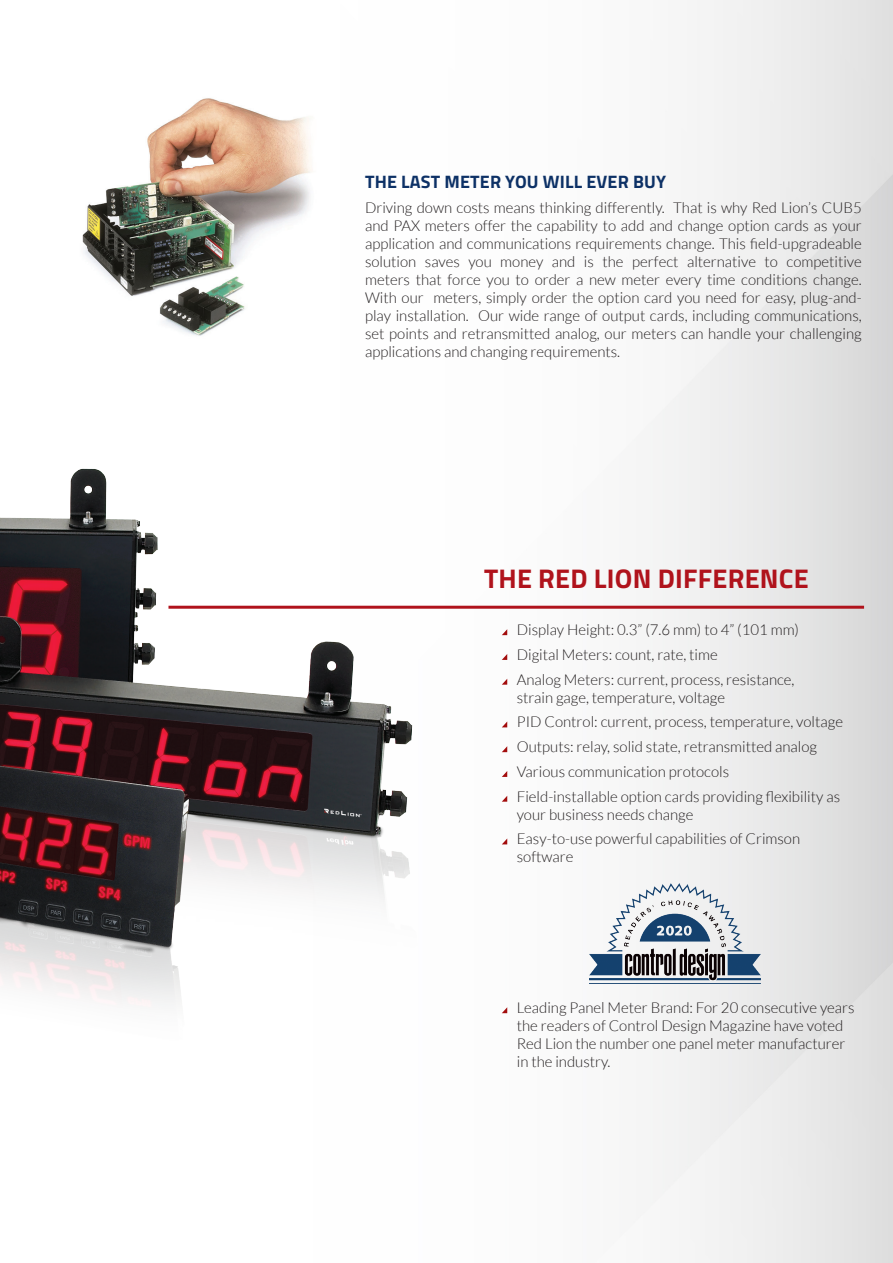
<style>
.page{position:relative;width:893px;height:1263px;background:#fff}
.page>*{position:absolute;margin:0;border:0;box-sizing:border-box;transform-origin:0 0}
.Page_Header{font:700 27px "Titillium Web";letter-spacing:.01em;color:#b0131c}
.Product_Name{font:700 18px "Titillium Web";letter-spacing:.01em;color:#0d3166}
.Body_Paragraph{font:300 15px/18px "Lato";color:#231f20;text-align:justify}
.Body_Paragraph_-_Lis{font:300 15px/18px "Lato";color:#231f20}
</style>
<div class="page">
<img style="left:459px;top:0;width:434px;height:1263px">
<svg style="left:502px;top:629px;width:5px;height:6px"></svg>
<svg style="left:502px;top:654px;width:5px;height:6px"></svg>
<svg style="left:502px;top:679px;width:5px;height:6px"></svg>
<svg style="left:502px;top:721px;width:5px;height:6px"></svg>
<svg style="left:502px;top:746px;width:5px;height:6px"></svg>
<svg style="left:502px;top:771px;width:5px;height:6px"></svg>
<svg style="left:502px;top:796px;width:5px;height:6px"></svg>
<svg style="left:502px;top:838px;width:5px;height:6px"></svg>
<svg style="left:502px;top:1007px;width:5px;height:6px"></svg>
<hr style="left:168px;top:606px;width:696px;height:3px;background:#b0131c">
<img style="left:590px;top:883px;width:170px;height:100px">
<img style="left:0;top:468px;width:459px;height:537px">
<img style="left:82px;top:98px;width:230px;height:238px">
<p class="Product_Name" style="left:365px;top:168px;width:302px">THE LAST METER YOU WILL EVER BUY</p>
<p class="Body_Paragraph" style="left:365px;top:199px;width:498px">Driving down costs means thinking differently. That is why Red Lion’s CUB5 and PAX meters offer the capability to add and change option cards as your application and communications requirements change. This field-upgradeable solution saves you money and is the perfect alternative to competitive meters that force you to order a new meter every time conditions change.<br>With our meters, simply order the option card you need for easy, plug-and&shy;play installation. Our wide range of output cards, including communications, set points and retransmitted analog, our meters can handle your challenging applications and changing requirements.</p>
<p class="Page_Header" style="left:484px;top:558px;width:326px">THE RED LION DIFFERENCE</p>
<p class="Body_Paragraph_-_Lis" style="left:517px;top:621px;width:284px">Display Height: 0.3” (7.6 mm) to 4” (101 mm)</p>
<p class="Body_Paragraph_-_Lis" style="left:517px;top:646px;width:202px">Digital Meters: count, rate, time</p>
<p class="Body_Paragraph_-_Lis" style="left:517px;top:670px;width:279px">Analog Meters: current, process, resistance, strain gage, temperature, voltage</p>
<p class="Body_Paragraph_-_Lis" style="left:517px;top:713px;width:328px">PID Control: current, process, temperature, voltage</p>
<p class="Body_Paragraph_-_Lis" style="left:517px;top:738px;width:302px">Outputs: relay, solid state, retransmitted analog</p>
<p class="Body_Paragraph_-_Lis" style="left:517px;top:763px;width:214px">Various communication protocols</p>
<p class="Body_Paragraph_-_Lis" style="left:517px;top:787px;width:325px">Field-installable option cards providing flexibility as your business needs change</p>
<p class="Body_Paragraph_-_Lis" style="left:517px;top:830px;width:285px">Easy-to-use powerful capabilities of Crimson software</p>
<p class="Body_Paragraph_-_Lis" style="left:517px;top:999px;width:339px">Leading Panel Meter Brand: For 20 consecutive years the readers of Control Design Magazine have voted Red Lion the number one panel meter manufacturer in the industry.</p>
</div>
